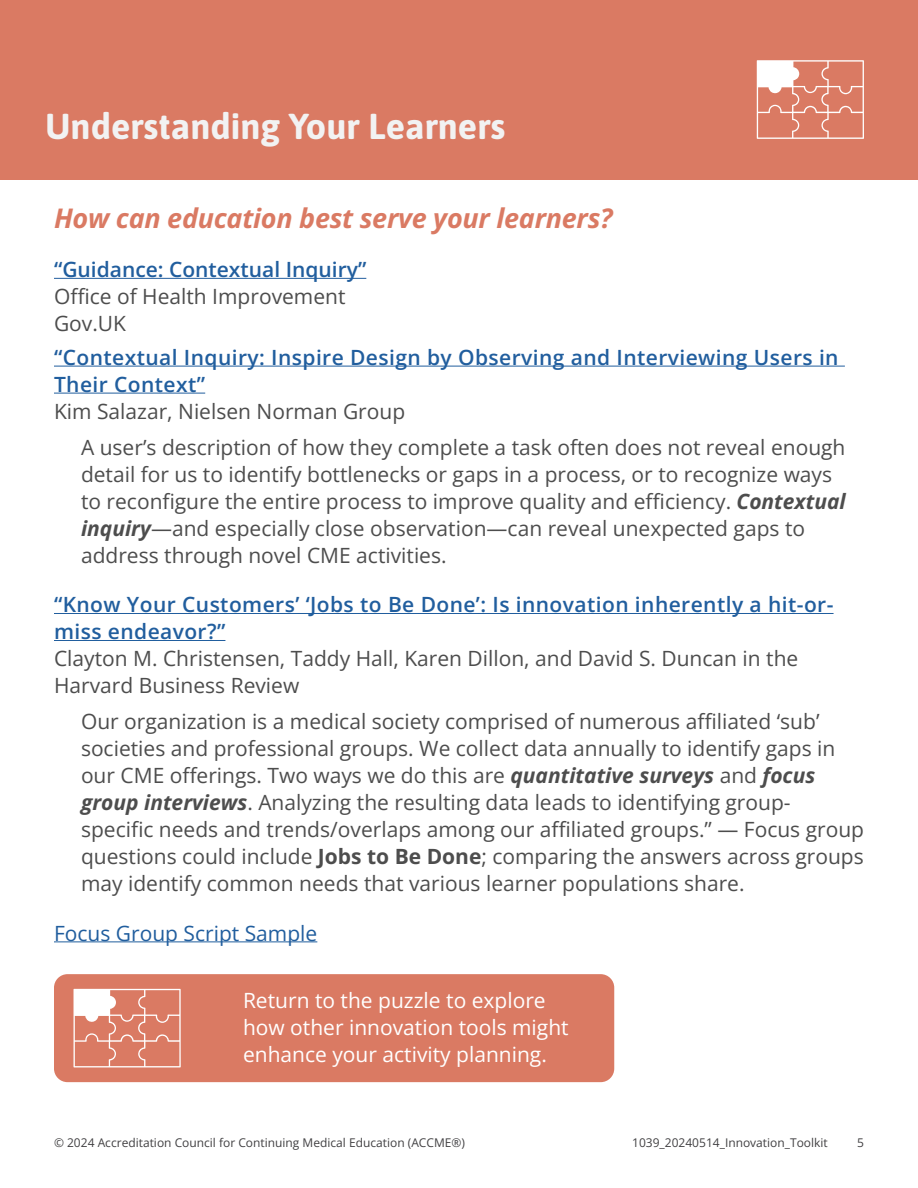
<style>
.page{position:relative;width:918px;height:1188px;background:#fff}
.page>*{position:absolute;margin:0;border:0;box-sizing:border-box;transform-origin:0 0}
.t1{font:700 36px "Asap";color:#f2f2f2}
.t2{font:italic 700 27px "Open Sans";letter-spacing:-.01em;color:#da7a63}
.t3{font:21px/27px "Open Sans";color:#4d4d4d}
.t4{font:600 21px/27px "Open Sans";letter-spacing:.02em;color:#215e9e}
.t5{font:21px/27px "Open Sans";color:#fff}
.t6{font:600 21px "Open Sans";color:#215e9e}
.t7{font:21px "Open Sans";color:#215e9e}
.t8{font:12px "Open Sans";color:#414042}
.s1{font-weight:700;font-style:italic}
.s2{font-weight:700}
</style>
<div class="page">
<div style="left:0;top:0;width:918px;height:179px;background:#da7a63"></div>
<hr style="left:54px;top:613px;width:780px;height:1px;background:#215e9e">
<hr style="left:54px;top:640px;width:171px;height:1px;background:#215e9e">
<hr style="left:54px;top:942px;width:263px;height:1px;background:#215e9e">
<hr style="left:54px;top:278px;width:312px;height:1px;background:#215e9e">
<hr style="left:54px;top:366px;width:791px;height:1px;background:#215e9e">
<hr style="left:54px;top:393px;width:151px;height:1px;background:#215e9e">
<svg style="left:757px;top:60px;width:107px;height:79px"></svg>
<div style="left:54px;top:974px;width:560px;height:108px;background:#da7a63;border-radius:14px"></div>
<svg style="left:74px;top:989px;width:107px;height:78px"></svg>
<h1 class="t1" style="left:45px;top:101px;width:462px">Unders anding You Learners</h1>
<h1 class="t1" style="left:54px;top:101px;width:470px">The Patient Partner Roadmap</h1>
<p class="t2" style="left:54px;top:200px;width:560px">How can education best serve your learners?</p>
<p class="t6" style="left:54px;top:255px;width:314px">“Guidance: Contextual Inquiry”</p>
<p class="t3" style="left:54px;top:283px;width:293px">Office of Health Improvement<br>Gov.UK</p>
<p class="t4" style="left:54px;top:344px;width:786px">“Contextual Inquiry: Inspire Design by Observing and Interviewing Users in<br>Their Context”</p>
<p class="t3" style="left:54px;top:397px;width:353px">Kim Salazar, Nielsen Norman Group</p>
<p class="t3" style="left:81px;top:433px;width:766px">A user’s description of how they complete a task often does not reveal enough detail for us to identify bottlenecks or gaps in a process, or to recognize ways to reconfigure the entire process to improve quality and efficiency. <span class="s1">Contextual inquiry</span>—and especially close observation—can reveal unexpected gaps to address through novel CME activities.</p>
<p class="t4" style="left:54px;top:591px;width:781px">“Know Your Customers’ ‘Jobs to Be Done’: Is innovation inherently a hit-or&shy;miss endeavor?”</p>
<p class="t3" style="left:54px;top:645px;width:746px">Clayton M. Christensen, Taddy Hall, Karen Dillon, and David S. Duncan in the<br>Harvard Business Review</p>
<p class="t3" style="left:81px;top:708px;width:785px">Our organization is a medical society comprised of numerous affiliated ‘sub’ societies and professional groups. We collect data annually to identify gaps in our CME offerings. Two ways we do this are <span class="s1">quantitative surveys</span> and <span class="s1">focus group interviews</span>. Analyzing the resulting data leads to identifying group&shy;specific needs and trends/overlaps among our affiliated groups.” — Focus group questions could include <span class="s2">Jobs to Be Done</span>; comparing the answers across groups may identify common needs that various learner populations share.</p>
<p class="t7" style="left:54px;top:919px;width:265px">Focus Group Script Sample</p>
<p class="t5" style="left:243px;top:986px;width:327px">Return to the puzzle to explore how other innovation tools might enhance your activity planning.</p>
<p class="t8" style="left:54px;top:1134px;width:413px">© 2024 Accreditation Council for Continuing Medical Education (ACCME®)</p>
<p class="t8" style="left:632px;top:1134px;width:197px">1039_20240514_Innovation_Toolkit</p>
<p class="t8" style="left:857px;top:1134px;width:8px">5</p>
</div>
